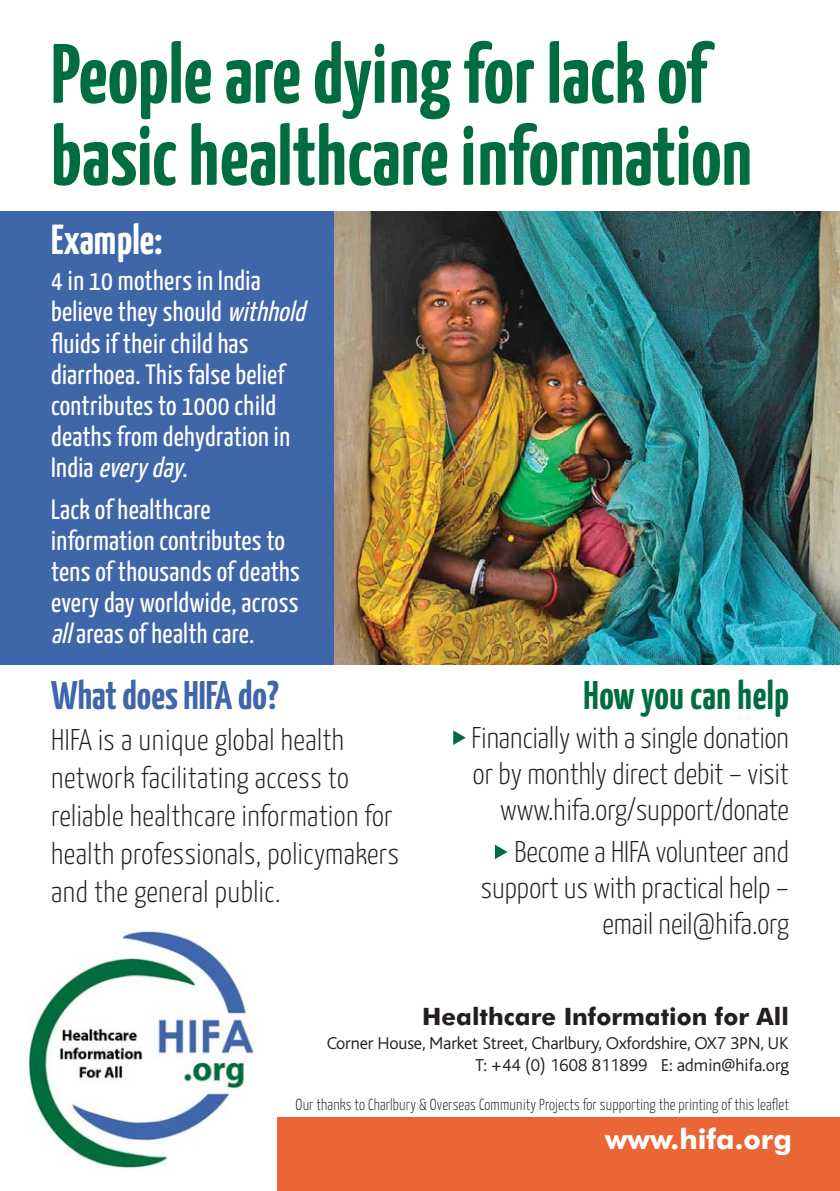
<style>
.page{position:relative;width:840px;height:1191px;background:#fff}
.page>*{position:absolute;margin:0;border:0;box-sizing:border-box;transform-origin:0 0}
.t1{font:700 84px/82px "Yanone Kaffeesatz";color:#006d40}
.t2{font:700 42px "Yanone Kaffeesatz";color:#fff}
.t3{font:700 40px "Yanone Kaffeesatz";color:#3e66a9}
.t4{font:700 40px "Yanone Kaffeesatz";letter-spacing:.01em;color:#006d40}
.t5{font:300 30px/38px "Yanone Kaffeesatz";color:#231f20;text-align:right}
.t6{font:28px/31px "Yanone Kaffeesatz";letter-spacing:.01em;color:#fff}
.t7{font:700 28px "Futura BT";color:#fff}
.t8{font:700 24px "Futura BT";color:#231f20}
.t9{font:300 18px/22px "Bliss";letter-spacing:-.01em;color:#231f20;text-align:right}
.t10{font:300 16px "Yanone Kaffeesatz";letter-spacing:.01em;color:#231f20;scale:.95 1}
.s1{font-style:italic}
</style>
<div class="page">
<img style="left:333px;top:211px;width:506px;height:454px">
<div style="left:0;top:211px;width:333px;height:454px;background:#3e66a9"></div>
<div style="left:277px;top:1118px;width:562px;height:73px;background:#ea6637"></div>
<img style="left:30px;top:929px;width:224px;height:240px">
<svg style="left:453px;top:730px;width:12px;height:15px"></svg>
<svg style="left:494px;top:844px;width:13px;height:15px"></svg>
<h1 class="t1" style="left:51px;top:39px;width:702px">People are dying for lack of basic healthcare information</h1>
<h2 class="t2" style="left:51px;top:223px;width:113px">Example:</h2>
<p class="t6" style="left:51px;top:265px;width:260px">4 in 10 mothers in India believe they should <span class="s1">withhold </span>fluids if their child has diarrhoea. This false belief contributes to 1000 child deaths from dehydration in<br>I n d i a <span class="s1">every day</span>.</p>
<p class="t6" style="left:51px;top:494px;width:250px">Lack of healthcare information contributes to tens of thousands of deaths every day worldwide, across <span class="s1">all</span>areas of health care.</p>
<h3 class="t3" style="left:51px;top:680px;width:229px">What does HIFA do?</h3>
<p class="t5" style="left:51px;top:723px;width:349px;text-align:left">HIFA is a unique global health network facilitating access to reliable healthcare information for health professionals, policymakers and the general public.</p>
<h3 class="t4" style="left:583px;top:680px;width:207px">How you can help</h3>
<p class="t5" style="left:471px;top:722px;width:318px;line-height:36px">Financially with a single donation or by monthly direct debit – visit www.hifa.org/support/donate</p>
<p class="t5" style="left:480px;top:835px;width:309px;line-height:36px">Become a HIFA volunteer and support us with practical help – email neil@hifa.org</p>
<p class="t8" style="left:422px;top:1002px;width:368px">Healthcare Information for All</p>
<p class="t9" style="left:326px;top:1033px;width:463px">Corner House, Market Street, Charlbury, Oxfordshire, OX7 3PN, UK<br>T: +44 (0) 1608 811899 E: admin@hifa.org</p>
<p class="t10" style="left:295px;top:1098px;width:520px">Our thanks to Charlbury &amp; Overseas Community Projects for supporting the printing of this leaflet</p>
<p class="t7" style="left:604px;top:1123px;width:188px">www.hifa.org</p>
</div>
